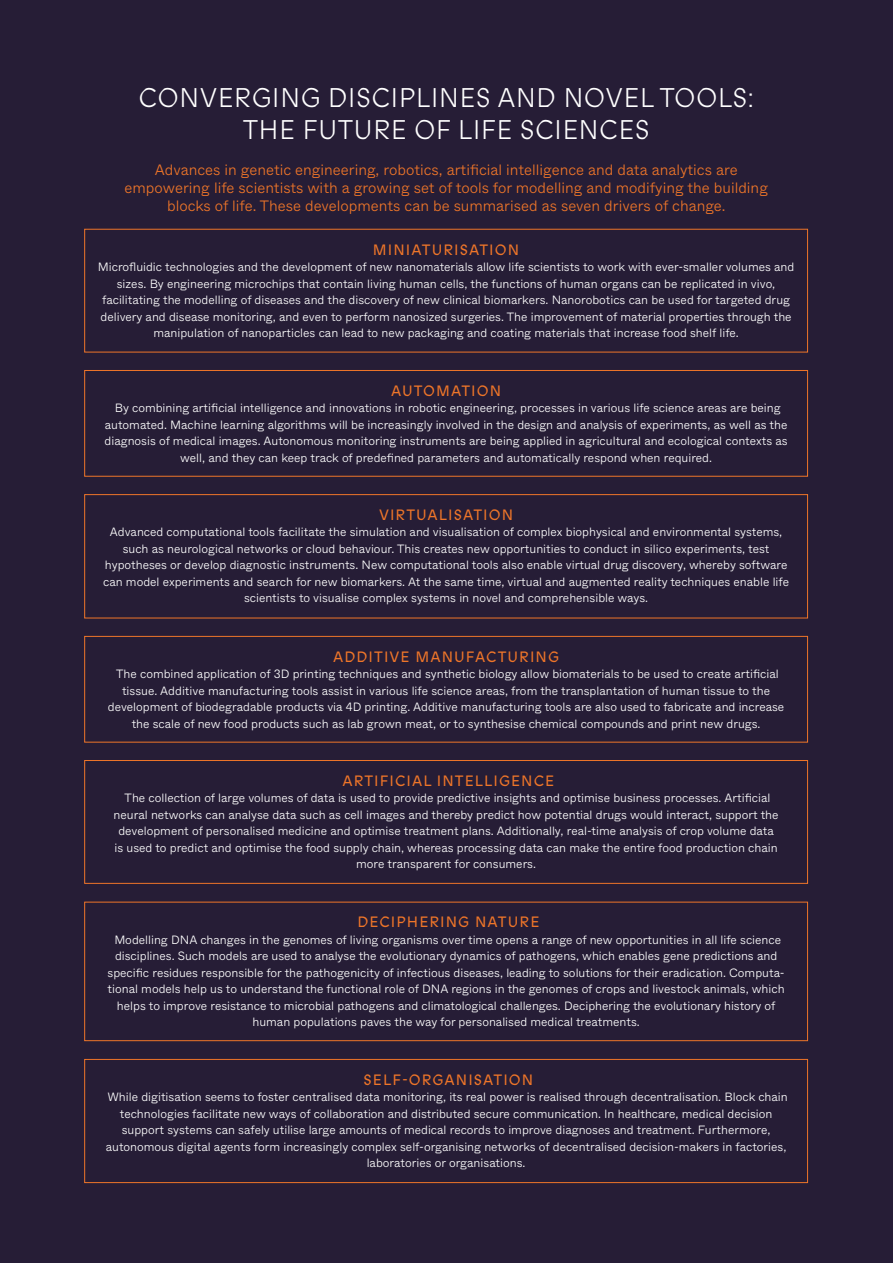
<style>
.page{position:relative;width:893px;height:1263px;background:#261d36}
.page>*{position:absolute;margin:0;border:0;box-sizing:border-box;transform-origin:0 0}
.t1{font:300 27px/32.4px "Prophet";letter-spacing:.01em;color:#fff;text-align:center}
.t2{font:300 15px/18px "Whyte";color:#ee7529;text-align:center}
.t3{font:15px "Prophet";letter-spacing:.07em;color:#ee7529}
.t4{font:300 12px/16.5px "Whyte";color:#fff;text-align:center}
</style>
<div class="page">
<div style="left:84px;top:229px;width:724px;height:123px;border:1px solid #ee7529"></div>
<div style="left:84px;top:370px;width:724px;height:107px;border:1px solid #ee7529"></div>
<div style="left:84px;top:494px;width:724px;height:124px;border:1px solid #ee7529"></div>
<div style="left:84px;top:636px;width:724px;height:106px;border:1px solid #ee7529"></div>
<div style="left:84px;top:760px;width:724px;height:124px;border:1px solid #ee7529"></div>
<div style="left:84px;top:902px;width:724px;height:139px;border:1px solid #ee7529"></div>
<div style="left:84px;top:1059px;width:724px;height:124px;border:1px solid #ee7529"></div>
<h1 class="t1" style="left:138px;top:81px;width:617px">CONVERGING DISCIPLINES AND NOVEL TOOLS:<br>THE FUTURE OF LIFE SCIENCES</h1>
<p class="t2" style="left:125px;top:160px;width:645px">Advances in genetic engineering, robotics, artificial intelligence and data analytics are empowering life scientists with a growing set of tools for modelling and modifying the building blocks of life. These developments can be summarised as seven drivers of change.</p>
<p class="t3" style="left:373px;top:239px;width:148px">MINIATURISATION</p>
<p class="t4" style="left:98px;top:258px;width:698px">Microfluidic technologies and the development of new nanomaterials allow life scientists to work with ever-smaller volumes and sizes. By engineering microchips that contain living human cells, the functions of human organs can be replicated in vivo, facilitating the modelling of diseases and the discovery of new clinical biomarkers. Nanorobotics can be used for targeted drug delivery and disease monitoring, and even to perform nanosized surgeries. The improvement of material properties through the manipulation of nanoparticles can lead to new packaging and coating materials that increase food shelf life.</p>
<p class="t3" style="left:391px;top:381px;width:112px">AUTOMATION</p>
<p class="t4" style="left:105px;top:399px;width:685px">By combining artificial intelligence and innovations in robotic engineering, processes in various life science areas are being automated. Machine learning algorithms will be increasingly involved in the design and analysis of experiments, as well as the diagnosis of medical images. Autonomous monitoring instruments are being applied in agricultural and ecological contexts as well, and they can keep track of predefi ned parameters and automatically respond when required.</p>
<p class="t3" style="left:379px;top:505px;width:136px">VIRTUALISATION</p>
<p class="t4" style="left:103px;top:523px;width:687px">Advanced computational tools facilitate the simulation and visualisation of complex biophysical and environmental systems, such as neurological networks or cloud behaviour. This creates new opportunities to conduct in silico experiments, test hypotheses or develop diagnostic instruments. New computational tools also enable virtual drug discovery, whereby software can model experiments and search for new biomarkers. At the same time, virtual and augmented reality techniques enable life scientists to visualise complex systems in novel and comprehensible ways.</p>
<p class="t3" style="left:333px;top:647px;width:228px">ADDITIVE MANUFACTURING</p>
<p class="t4" style="left:108px;top:665px;width:678px">The combined application of 3D printing techniques and synthetic biology allow biomaterials to be used to create artificial tissue. Additive manufacturing tools assist in various life science areas, from the transplantation of human tissue to the development of biodegradable products via 4D printing. Additive manufacturing tools are also used to fabricate and increase the scale of new food products such as lab grown meat, or to synthesise chemical compounds and print new drugs.</p>
<p class="t3" style="left:342px;top:771px;width:213px">ARTIFICIAL INTELLIGENCE</p>
<p class="t4" style="left:114px;top:789px;width:666px">The collection of large volumes of data is used to provide predictive insights and optimise business processes. Artificial neural networks can analyse data such as cell images and thereby predict how potential drugs would interact, support the development of personalised medicine and optimise treatment plans. Additionally, real-time analysis of crop volume data is used to predict and optimise the food supply chain, whereas processing data can make the entire food production chain more transparent for consumers.</p>
<p class="t3" style="left:358px;top:912px;width:183px">DECIPHERING NATURE</p>
<p class="t4" style="left:108px;top:931px;width:679px">Modelling DNA changes in the genomes of living organisms over time opens a range of new opportunities in all life science disciplines. Such models are used to analyse the evolutionary dynamics of pathogens, which enables gene predictions and specific residues responsible for the pathogenicity of infectious diseases, leading to solutions for their eradication. Computa&shy;tional models help us to understand the functional role of DNA regions in the genomes of crops and livestock animals, which helps to improve resistance to microbial pathogens and climatological challenges. Deciphering the evolutionary history of human populations paves the way for personalised medical treatments.</p>
<p class="t3" style="left:364px;top:1069px;width:171px">SELF-ORGANISATION</p>
<p class="t4" style="left:106px;top:1088px;width:684px">While digitisation seems to foster centralised data monitoring, its real power is realised through decentralisation. Block chain technologies facilitate new ways of collaboration and distributed secure communication. In healthcare, medical decision support systems can safely utilise large amounts of medical records to improve diagnoses and treatment. Furthermore, autonomous digital agents form increasingly complex self-organising networks of decentralised decision-makers in factories, laboratories or organisations.</p>
</div>
